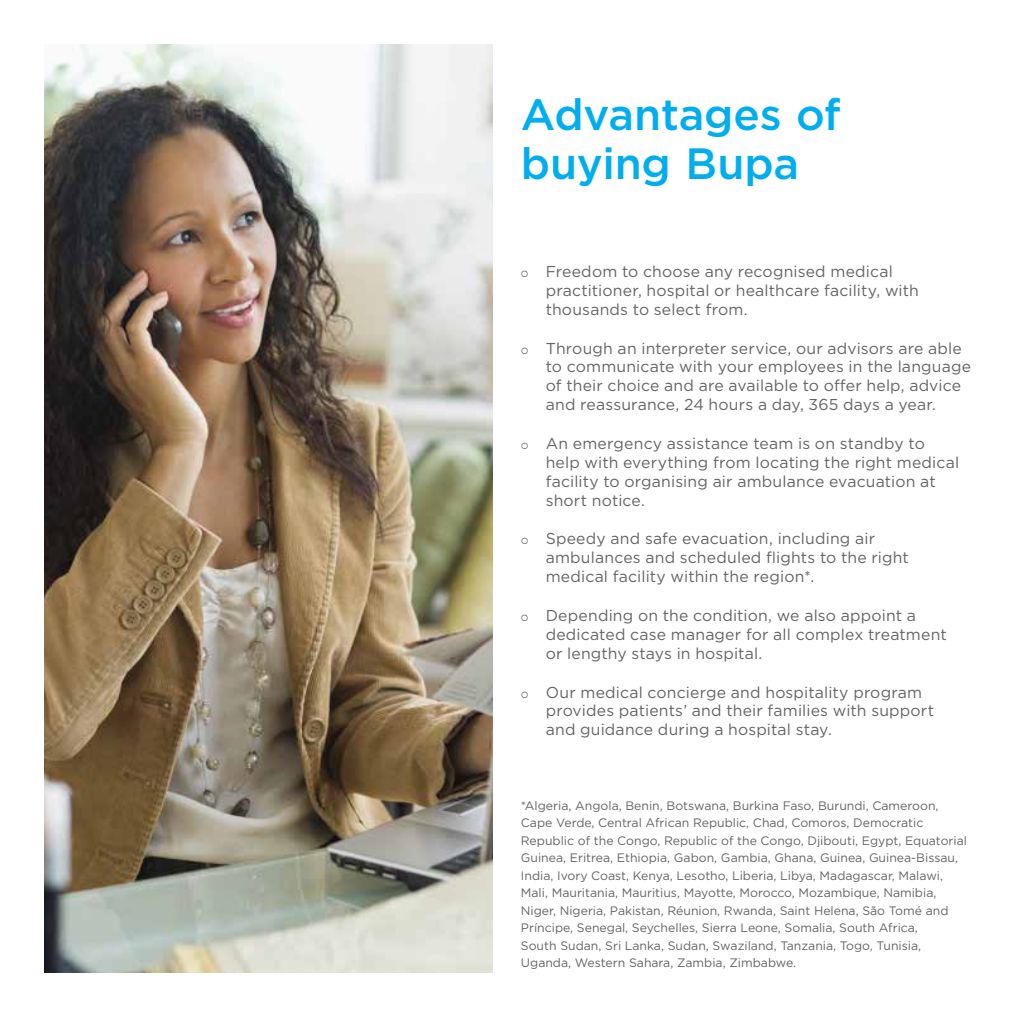
<style>
.page{position:relative;width:1017px;height:1017px;background:#fff}
.page>*{position:absolute;margin:0;border:0;box-sizing:border-box;transform-origin:0 0}
.t1{font:500 43.75px/49px "Gotham";letter-spacing:-.005em;color:#00aeef}
.t2{font:15.75px/18.9px "Gotham";letter-spacing:.01em;color:#636466}
.t3{font:12.25px/17.5px "Gotham";color:#636466}
</style>
<div class="page">
<img style="left:45px;top:45px;width:447px;height:927px">
<h1 class="t1" style="left:521px;top:89px;width:321px">Advantages of buying Bupa</h1>
<p class="t2" style="left:546px;top:262px;width:375px;text-indent:-25px">○ Freedom to choose any recognised medical practitioner, hospital or healthcare facility, with thousands to select from.</p>
<p class="t2" style="left:546px;top:338px;width:427px;text-indent:-25px">○ Through an interpreter service, our advisors are able to communicate with your employees in the language of their choice and are available to offer help, advice and reassurance, 24 hours a day, 365 days a year.</p>
<p class="t2" style="left:546px;top:434px;width:415px;text-indent:-25px">○ An emergency assistance team is on standby to help with everything from locating the right medical facility to organising air ambulance evacuation at short notice.</p>
<p class="t2" style="left:546px;top:529px;width:365px;text-indent:-25px">○ Speedy and safe evacuation, including air ambulances and scheduled flights to the right medical facility within the region*.</p>
<p class="t2" style="left:546px;top:606px;width:403px;text-indent:-25px">○ Depending on the condition, we also appoint a dedicated case manager for all complex treatment or lengthy stays in hospital.</p>
<p class="t2" style="left:546px;top:682px;width:390px;text-indent:-25px">○ Our medical concierge and hospitality program provides patients’ and their families with support and guidance during a hospital stay.</p>
<p class="t3" style="left:521px;top:796px;width:448px">*Algeria, Angola, Benin, Botswana, Burkina Faso, Burundi, Cameroon, Cape Verde, Central African Republic, Chad, Comoros, Democratic Republic of the Congo, Republic of the Congo, Djibouti, Egypt, Equatorial Guinea, Eritrea, Ethiopia, Gabon, Gambia, Ghana, Guinea, Guinea-Bissau, India, Ivory Coast, Kenya, Lesotho, Liberia, Libya, Madagascar, Malawi, Mali, Mauritania, Mauritius, Mayotte, Morocco, Mozambique, Namibia, Niger, Nigeria, Pakistan, Réunion, Rwanda, Saint Helena, São Tomé and Príncipe, Senegal, Seychelles, Sierra Leone, Somalia, South Africa,<br>South Sudan, Sri Lanka, Sudan, Swaziland, Tanzania, Togo, Tunisia, Uganda, Western Sahara, Zambia, Zimbabwe.</p>
</div>
